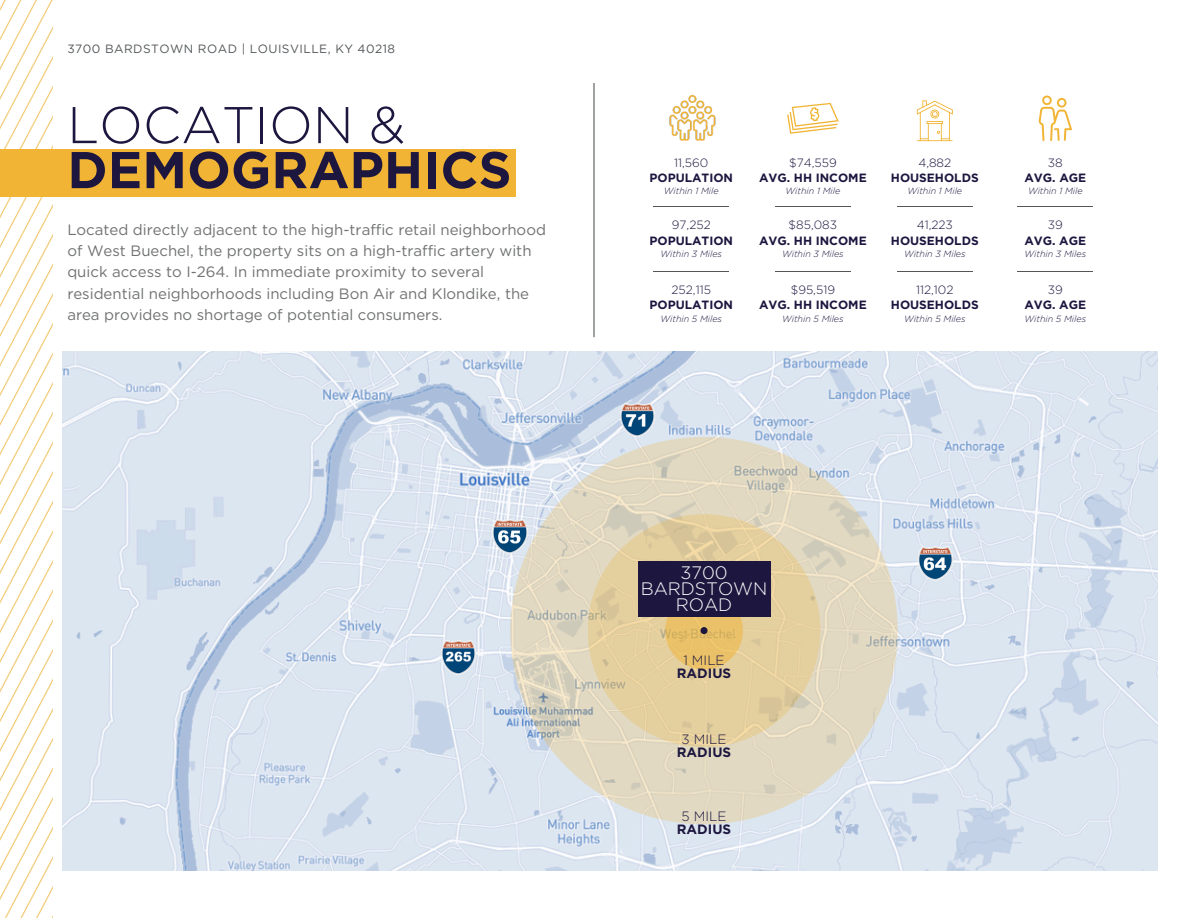
<style>
.page{position:relative;width:1188px;height:918px;background:#fff}
.page>*{position:absolute;margin:0;border:0;box-sizing:border-box;transform-origin:0 0}
.t1{font:700 51.6px/45px "Gotham";color:#1d1740}
.t2{font:300 18px/15.8px "Gotham";color:#fff;text-align:center}
.t3{font:15px/21.3px "Gotham";color:#707271}
.t4{font:700 13.5px/13.5px "Gotham";color:#1d1740;text-align:center}
.t5{font:700 12px "Gotham";color:#1d1740}
.t6{font:300 12px "Gotham";color:#1d1740}
.t7{font:12px "Gotham";letter-spacing:.04em;color:#54585a}
.t8{font:italic 300 9px "Gotham";color:#1d1740}
.s1{font-weight:300}
</style>
<div class="page">
<img style="left:63px;top:351px;width:1094px;height:520px">
<img style="left:0;top:0;width:53px;height:918px">
<div style="left:0;top:149px;width:516px;height:47px;background:#f1b434"></div>
<img style="left:669px;top:94px;width:47px;height:47px">
<svg style="left:787px;top:103px;width:52px;height:31px"></svg>
<svg style="left:917px;top:100px;width:36px;height:41px"></svg>
<svg style="left:1039px;top:96px;width:33px;height:45px"></svg>
<hr style="left:775px;top:206px;width:76px;height:1px;background:#545859">
<hr style="left:897px;top:206px;width:76px;height:1px;background:#545859">
<hr style="left:1018px;top:206px;width:75px;height:1px;background:#545859">
<hr style="left:654px;top:206px;width:75px;height:1px;background:#545859">
<hr style="left:593px;top:83px;width:2px;height:254px;background:#545859">
<svg style="left:510px;top:437px;width:388px;height:387px;fill:#e1d9c1"></svg>
<svg style="left:588px;top:514px;width:233px;height:233px;fill:#e4cf9e"></svg>
<svg style="left:665px;top:592px;width:78px;height:78px;fill:#eac169"></svg>
<div style="left:700px;top:627px;width:8px;height:7px;background:#1d1740;border-radius:50%"></div>
<div style="left:638px;top:562px;width:132px;height:55px;background:#1d1740"></div>
<img style="left:441px;top:641px;width:35px;height:33px">
<img style="left:917px;top:546px;width:35px;height:34px">
<img style="left:493px;top:520px;width:35px;height:33px">
<img style="left:620px;top:403px;width:35px;height:34px">
<hr style="left:775px;top:271px;width:76px;height:1px;background:#545859">
<hr style="left:897px;top:271px;width:76px;height:1px;background:#545859">
<hr style="left:1018px;top:271px;width:75px;height:1px;background:#545859">
<hr style="left:654px;top:271px;width:75px;height:1px;background:#545859">
<p class="t7" style="left:67px;top:42px;width:329px">3700 BARDSTOWN ROAD | LOUISVILLE, KY 40218</p>
<p class="t1" style="left:67px;top:102px;width:446px"><span class="s1">LOCATION &amp;<br></span>DEMOGRAPHICS</p>
<h6 class="t3" style="left:67px;top:219px;width:480px">Located directly adjacent to the high-traffic retail neighborhood of West Buechel, the property sits on a high-traffic artery with quick access to I-264. In immediate proximity to several residential neighborhoods including Bon Air and Klondike, the area provides no shortage of potential consumers.</h6>
<p class="t6" style="left:674px;top:155px;width:36px">11,560</p>
<h5 class="t5" style="left:650px;top:170px;width:85px">POPULATION</h5>
<p class="t8" style="left:664px;top:185px;width:56px">Within 1 Mile</p>
<p class="t6" style="left:672px;top:218px;width:40px">97,252</p>
<h1 class="t5" style="left:650px;top:233px;width:85px">POPULATION</h1>
<h6 class="t8" style="left:661px;top:248px;width:63px">Within 3 Miles</h6>
<h6 class="t6" style="left:672px;top:283px;width:41px">252,115</h6>
<h6 class="t5" style="left:650px;top:298px;width:85px">POPULATION</h6>
<p class="t8" style="left:661px;top:313px;width:63px">Within 5 Miles</p>
<h6 class="t6" style="left:789px;top:155px;width:49px">$74,559</h6>
<h6 class="t5" style="left:759px;top:170px;width:109px">AVG. HH INCOME</h6>
<h6 class="t8" style="left:786px;top:185px;width:56px">Within 1 Mile</h6>
<p class="t6" style="left:789px;top:218px;width:50px">$85,083</p>
<p class="t5" style="left:759px;top:233px;width:109px">AVG. HH INCOME</p>
<p class="t8" style="left:782px;top:248px;width:63px">Within 3 Miles</p>
<p class="t6" style="left:791px;top:283px;width:46px">$95,519</p>
<p class="t5" style="left:759px;top:298px;width:109px">AVG. HH INCOME</p>
<p class="t8" style="left:782px;top:313px;width:63px">Within 5 Miles</p>
<p class="t6" style="left:918px;top:155px;width:34px">4,882</p>
<h6 class="t5" style="left:891px;top:170px;width:89px">HOUSEHOLDS</h6>
<p class="t8" style="left:907px;top:185px;width:56px">Within 1 Mile</p>
<p class="t6" style="left:917px;top:218px;width:38px">41,223</p>
<p class="t5" style="left:891px;top:233px;width:89px">HOUSEHOLDS</p>
<p class="t8" style="left:904px;top:248px;width:63px">Within 3 Miles</p>
<h6 class="t6" style="left:916px;top:283px;width:39px">112,102</h6>
<p class="t5" style="left:891px;top:298px;width:89px">HOUSEHOLDS</p>
<p class="t8" style="left:904px;top:313px;width:63px">Within 5 Miles</p>
<h6 class="t6" style="left:1048px;top:155px;width:16px">38</h6>
<h6 class="t5" style="left:1024px;top:170px;width:63px">AVG. AGE</h6>
<h6 class="t8" style="left:1028px;top:186px;width:56px">Within 1 Mile</h6>
<p class="t6" style="left:1048px;top:218px;width:17px">39</p>
<h3 class="t5" style="left:1024px;top:233px;width:63px">AVG. AGE</h3>
<p class="t8" style="left:1025px;top:248px;width:63px">Within 3 Miles</p>
<p class="t6" style="left:1048px;top:283px;width:17px">39</p>
<p class="t5" style="left:1024px;top:298px;width:63px">AVG. AGE</p>
<p class="t8" style="left:1025px;top:313px;width:63px">Within 5 Miles</p>
<h6 class="t2" style="left:641px;top:565px;width:128px">3700<br>BARDSTOWN<br>ROAD</h6>
<p class="t4" style="left:677px;top:653px;width:56px"><span class="s1">1 MILE<br></span>RADIUS</p>
<p class="t4" style="left:677px;top:732px;width:56px"><span class="s1">3 MILE<br></span>RADIUS</p>
<p class="t4" style="left:677px;top:809px;width:56px"><span class="s1">5 MILE<br></span>RADIUS</p>
</div>
